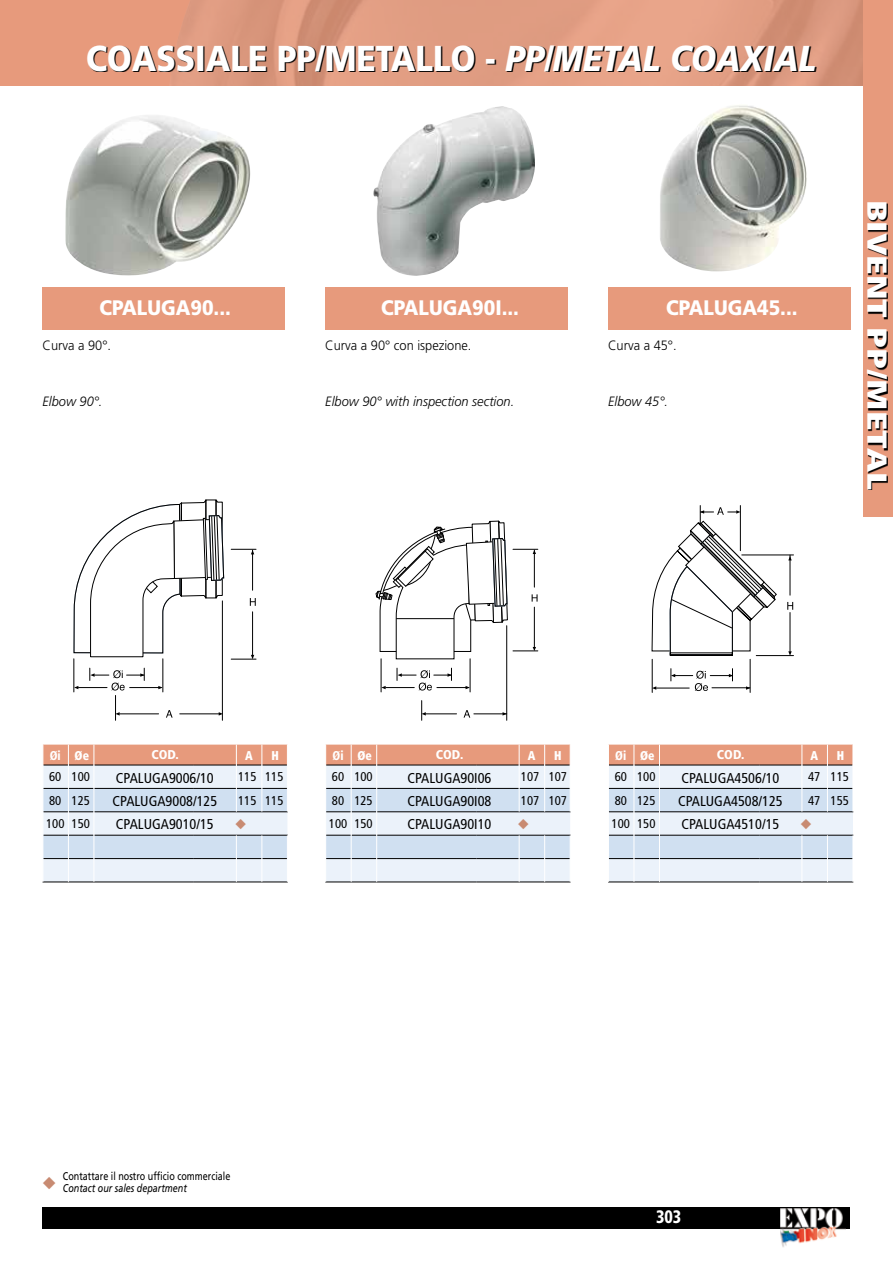
<style>
.page{position:relative;width:893px;height:1263px;background:#fff}
.page>*{position:absolute;margin:0;border:0;box-sizing:border-box;transform-origin:0 0}
.t1{font:900 36px "Frutiger";color:#fff;scale:.88 1}
.t2{font:900 36px "Frutiger";color:#fff;scale:.95 1}
.t3{font:900 condensed 27.45px "Frutiger";color:#fff;scale:1.31 1}
.t4{font:900 21px "Frutiger";color:#fff;scale:.9 1}
.t5{font:900 condensed 18px "Frutiger";color:#fff;scale:.9 1}
.t6{font:condensed 14.25px/23.4px "Frutiger";color:#000}
.t7{font:italic 300 13.5px "Frutiger";color:#000;scale:.95 1}
.t8{font:300 13.5px "Frutiger";color:#000;scale:.95 1}
.t9{font:condensed 12.75px/23.4px "Frutiger";color:#000}
.t10{font:900 condensed 12.75px "Frutiger";color:#fff}
.t11{font:900 condensed 12.75px "Frutiger";color:#fff;scale:.9 1}
.t12{font:900 condensed 12.75px "Frutiger";color:#fff;scale:.9 1}
.t13{font:11.25px "Frutiger";color:#000;scale:.8 1}
.t14{font:italic 11.25px "Frutiger";color:#000;scale:.8 1}
.s1{font-style:italic}
.s2{font-style:inherit}
</style>
<div class="page">
<div style="left:43px;top:1207px;width:807px;height:21px;background:#000"></div>
<img style="left:781px;top:1208px;width:65px;height:39px">
<div style="left:43px;top:287px;width:242px;height:43px;background:#e79a7c"></div>
<div style="left:0;top:0;width:893px;height:85px;background:#e79a7c"></div>
<svg style="left:89px;top:46px;width:727px;height:26px"></svg>
<img style="left:65px;top:115px;width:186px;height:161px">
<svg style="left:73px;top:499px;width:151px;height:158px"></svg>
<hr style="left:74px;top:659px;width:1px;height:33px;background:#000">
<hr style="left:163px;top:659px;width:1px;height:33px;background:#000">
<hr style="left:130px;top:687px;width:31px;height:1px;background:#000">
<hr style="left:381px;top:659px;width:1px;height:33px;background:#000">
<hr style="left:470px;top:659px;width:1px;height:33px;background:#000">
<hr style="left:437px;top:687px;width:31px;height:1px;background:#000">
<svg style="left:381px;top:668px;width:71px;height:22px"></svg>
<svg style="left:250px;top:598px;width:6px;height:8px"></svg>
<hr style="left:252px;top:612px;width:1px;height:43px;background:#000">
<svg style="left:231px;top:549px;width:25px;height:5px"></svg>
<svg style="left:231px;top:655px;width:25px;height:5px"></svg>
<hr style="left:252px;top:550px;width:1px;height:40px;background:#000">
<hr style="left:222px;top:601px;width:1px;height:119px;background:#000">
<hr style="left:180px;top:714px;width:40px;height:1px;background:#000">
<svg style="left:74px;top:668px;width:71px;height:52px"></svg>
<hr style="left:120px;top:714px;width:39px;height:1px;background:#000">
<svg style="left:166px;top:710px;width:7px;height:8px"></svg>
<hr style="left:506px;top:626px;width:1px;height:94px;background:#000">
<hr style="left:474px;top:714px;width:33px;height:1px;background:#000">
<svg style="left:421px;top:701px;width:5px;height:19px"></svg>
<hr style="left:426px;top:714px;width:31px;height:1px;background:#000">
<svg style="left:464px;top:710px;width:6px;height:8px"></svg>
<div style="left:608px;top:287px;width:242px;height:43px;background:#e79a7c"></div>
<img style="left:660px;top:105px;width:147px;height:166px">
<hr style="left:652px;top:659px;width:1px;height:33px;background:#000">
<hr style="left:750px;top:659px;width:1px;height:33px;background:#000">
<hr style="left:712px;top:687px;width:38px;height:1px;background:#000">
<svg style="left:746px;top:686px;width:4px;height:4px"></svg>
<svg style="left:652px;top:686px;width:4px;height:4px"></svg>
<hr style="left:656px;top:688px;width:33px;height:1px;background:#000">
<svg style="left:671px;top:669px;width:62px;height:22px"></svg>
<svg style="left:787px;top:602px;width:6px;height:8px"></svg>
<hr style="left:790px;top:612px;width:1px;height:40px;background:#000">
<hr style="left:742px;top:555px;width:51px;height:1px;background:#000">
<hr style="left:756px;top:655px;width:37px;height:1px;background:#000">
<hr style="left:790px;top:555px;width:1px;height:40px;background:#000">
<svg style="left:651px;top:505px;width:126px;height:151px"></svg>
<div style="left:325px;top:287px;width:243px;height:43px;background:#e79a7c"></div>
<img style="left:373px;top:106px;width:162px;height:170px">
<svg style="left:375px;top:520px;width:163px;height:139px"></svg>
<div style="left:863px;top:0;width:30px;height:517px;background:#e79a7c"></div>
<svg style="left:868px;top:203px;width:20px;height:287px"></svg>
<svg style="left:43px;top:745px;width:245px;height:138px;background:#d8d6db"></svg>
<svg style="left:608px;top:745px;width:246px;height:138px;background:#d8d5db"></svg>
<svg style="left:325px;top:745px;width:246px;height:138px;background:#d8d6db"></svg>
<h1 class="t1" style="left:86px;top:36px;width:831px">COASSIALE PP/METALLO - <span class="s1">PP/METAL COAXIAL</span></h1>
<h1 class="t2" style="left:162px;top:36px;width:682px">SSIALE Ps/INOX - <span class="s1">P s INOX COAXIAL</span></h1>
<h3 class="t4" style="left:99px;top:295px;width:148px">CPALUGA90...</h3>
<p class="t8" style="left:43px;top:337px;width:74px">Curva a 90°.</p>
<p class="t7" style="left:43px;top:394px;width:65px">Elbow 90°.</p>
<h3 class="t4" style="left:381px;top:295px;width:155px">CPALUGA90I...</h3>
<p class="t8" style="left:325px;top:337px;width:155px">Curva a 90° con ispezione.</p>
<p class="t7" style="left:325px;top:394px;width:200px">Elbow 90° with inspection section.</p>
<h3 class="t4" style="left:666px;top:295px;width:148px">CPALUGA45...</h3>
<p class="t8" style="left:608px;top:337px;width:74px">Curva a 45°.</p>
<p class="t7" style="left:608px;top:394px;width:65px">Elbow 45°.</p>
<h2 class="t3" style="left:894px;top:200px;width:223px;rotate:90deg">BIVENT PP/METAL</h2>
<p class="t11" style="left:50px;top:748px;width:45px">Øi <span class="s2">Øe</span></p>
<p class="t12" style="left:271px;top:747px;width:10px">H</p>
<p class="t9" style="left:72px;top:765px;width:20px;text-align:justify">100<br>125<br>150</p>
<p class="t10" style="left:151px;top:747px;width:29px">COD.</p>
<p class="t6" style="left:112px;top:766px;width:106px">CPALUGA9006/10<br>CPALUGA9008/125<br>CPALUGA9010/15</p>
<p class="t12" style="left:245px;top:747px;width:10px">A</p>
<p class="t9" style="left:238px;top:765px;width:20px">115<br>115</p>
<p class="t9" style="left:46px;top:765px;width:20px">60<br>80<br>100</p>
<p class="t9" style="left:265px;top:765px;width:20px">115<br>115</p>
<p class="t11" style="left:333px;top:748px;width:45px">Øi <span class="s2">Øe</span></p>
<p class="t12" style="left:554px;top:747px;width:10px">H</p>
<p class="t9" style="left:354px;top:765px;width:20px;text-align:justify">100<br>125<br>150</p>
<p class="t10" style="left:436px;top:747px;width:29px">COD.</p>
<p class="t6" style="left:407px;top:766px;width:85px;text-align:justify">CPALUGA90I06<br>CPALUGA90I08<br>CPALUGA90I10</p>
<p class="t12" style="left:528px;top:747px;width:10px">A</p>
<p class="t9" style="left:521px;top:765px;width:20px">107<br>107</p>
<p class="t9" style="left:549px;top:765px;width:20px">107<br>107</p>
<p class="t9" style="left:329px;top:765px;width:20px">60<br>80<br>100</p>
<p class="t11" style="left:615px;top:748px;width:14px">Øi</p>
<p class="t12" style="left:837px;top:747px;width:10px">H</p>
<p class="t9" style="left:830px;top:765px;width:20px">115<br>155</p>
<p class="t12" style="left:640px;top:747px;width:18px">Øe</p>
<p class="t9" style="left:637px;top:765px;width:20px;text-align:justify">100<br>125<br>150</p>
<p class="t10" style="left:717px;top:747px;width:29px">COD.</p>
<p class="t6" style="left:678px;top:766px;width:106px">CPALUGA4506/10<br>CPALUGA4508/125<br>CPALUGA4510/15</p>
<p class="t12" style="left:811px;top:747px;width:10px">A</p>
<p class="t9" style="left:808px;top:765px;width:14px">47<br>47</p>
<p class="t9" style="left:612px;top:765px;width:20px">60<br>80<br>100</p>
<p class="t13" style="left:63px;top:1169px;width:211px">Contattare il nostro ufficio commerciale</p>
<p class="t14" style="left:63px;top:1181px;width:157px">Contact our sales department</p>
<p class="t5" style="left:656px;top:1206px;width:29px">303</p>
</div>
